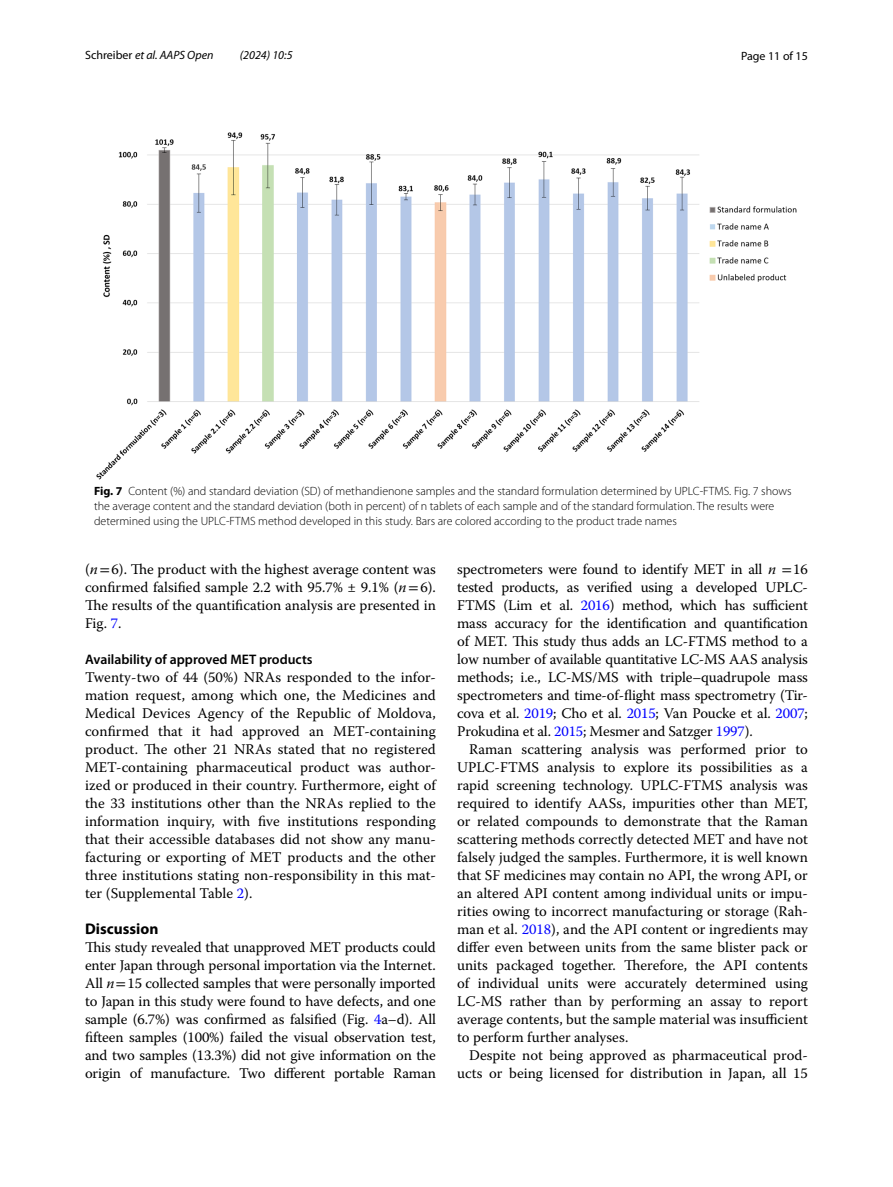
<style>
.page{position:relative;width:893px;height:1187px;background:#fff}
.page>*{position:absolute;margin:0;border:0;box-sizing:border-box;transform-origin:0 0}
.t1{font:700 15.45px "Myriad Pro";color:#000}
.t2{font:14.7px/18px "Warnock Pro";color:#000;text-align:justify}
.t3{font:600 13.8px "Myriad Pro";color:#000}
.t4{font:300 12px/15px "Myriad Pro";color:#000}
.t5{font:italic 12px "Myriad Pro";color:#000}
.t6{font:12px "Myriad Pro";color:#000}
.s1{font-style:normal}
.s2{font-weight:700}
.s3{font-style:italic}
.s4{font-family:"STIX"}
.s5{color:#00f}
</style>
<div class="page">
<img style="left:96px;top:133px;width:701px;height:346px">
<p class="t5" style="left:85px;top:48px;width:130px"><span class="s1">Schreiber</span> et al. AAPS Open</p>
<p class="t5" style="left:240px;top:48px;width:54px">(2024) 10:5</p>
<p class="t6" style="left:741px;top:48px;width:68px">Page 11 of 15</p>
<p class="t4" style="left:94px;top:483px;width:699px"><span class="s2">Fig. 7</span> Content (%) and standard deviation (SD) of methandienone samples and the standard formulation determined by UPLC-FTMS. Fig. 7 shows the average content and the standard deviation (both in percent) of n tablets of each sample and of the standard formulation. The results were determined using the UPLC-FTMS method developed in this study. Bars are colored according to the product trade names</p>
<p class="t2" style="left:85px;top:560px;width:352px">(<span class="s3">n</span><span class="s4">=</span>6). The product with the highest average content was confirmed falsified sample 2.2 with 95.7% ± 9.1% (<span class="s3">n</span><span class="s4">=</span>6).<br>The results of the quantification analysis are presented in Fig. <span class="s5">7</span>.</p>
<p class="t3" style="left:85px;top:650px;width:229px">Availability of approved MET products</p>
<p class="t2" style="left:85px;top:668px;width:352px">Twenty-two of 44 (50%) NRAs responded to the infor&shy;mation request, among which one, the Medicines and Medical Devices Agency of the Republic of Moldova, confirmed that it had approved an MET-containing product. The other 21 NRAs stated that no registered MET-containing pharmaceutical product was author&shy;ized or produced in their country. Furthermore, eight of the 33 institutions other than the NRAs replied to the information inquiry, with five institutions responding that their accessible databases did not show any manu&shy;facturing or exporting of MET products and the other three institutions stating non-responsibility in this mat&shy;ter (Supplemental Table <span class="s5">2</span>).</p>
<p class="t1" style="left:85px;top:918px;width:75px">Discussion</p>
<p class="t2" style="left:85px;top:938px;width:352px">This study revealed that unapproved MET products could enter Japan through personal importation via the Internet.<br>All <span class="s3">n</span><span class="s4">=</span>15 collected samples that were personally imported to Japan in this study were found to have defects, and one sample (6.7%) was confirmed as falsified (Fig. <span class="s5">4</span>a–d). All fifteen samples (100%) failed the visual observation test, and two samples (13.3%) did not give information on the origin of manufacture. Two different portable Raman</p>
<p class="t2" style="left:457px;top:560px;width:352px">spectrometers were found to identify MET in all <span class="s3">n</span> <span class="s4">=</span>16 tested products, as verified using a developed UPLC-FTMS (Lim et al. <span class="s5">2016</span>) method, which has sufficient mass accuracy for the identification and quantification of MET. This study thus adds an LC-FTMS method to a low number of available quantitative LC-MS AAS analysis methods; i.e., LC-MS/MS with triple–quadrupole mass spectrometers and time-of-flight mass spectrometry (Tir&shy;cova et al. <span class="s5">2019</span>; Cho et al. <span class="s5">2015</span>; Van Poucke et al. <span class="s5">2007</span>; Prokudina et al. <span class="s5">2015</span>; Mesmer and Satzger <span class="s5">1997</span>).</p>
<p class="t2" style="left:457px;top:740px;width:352px;text-indent:12px">Raman scattering analysis was performed prior to UPLC-FTMS analysis to explore its possibilities as a rapid screening technology. UPLC-FTMS analysis was required to identify AASs, impurities other than MET, or related compounds to demonstrate that the Raman scattering methods correctly detected MET and have not falsely judged the samples. Furthermore, it is well known that SF medicines may contain no API, the wrong API, or an altered API content among individual units or impu&shy;rities owing to incorrect manufacturing or storage (Rah&shy;man et al. <span class="s5">2018</span>), and the API content or ingredients may differ even between units from the same blister pack or units packaged together. Therefore, the API contents of individual units were accurately determined using LC-MS rather than by performing an assay to report average contents, but the sample material was insufficient to perform further analyses.</p>
<p class="t2" style="left:457px;top:1046px;width:352px;text-align:right">Despite not being approved as pharmaceutical prod&shy;ucts or being licensed for distribution in Japan, all 15</p>
</div>
